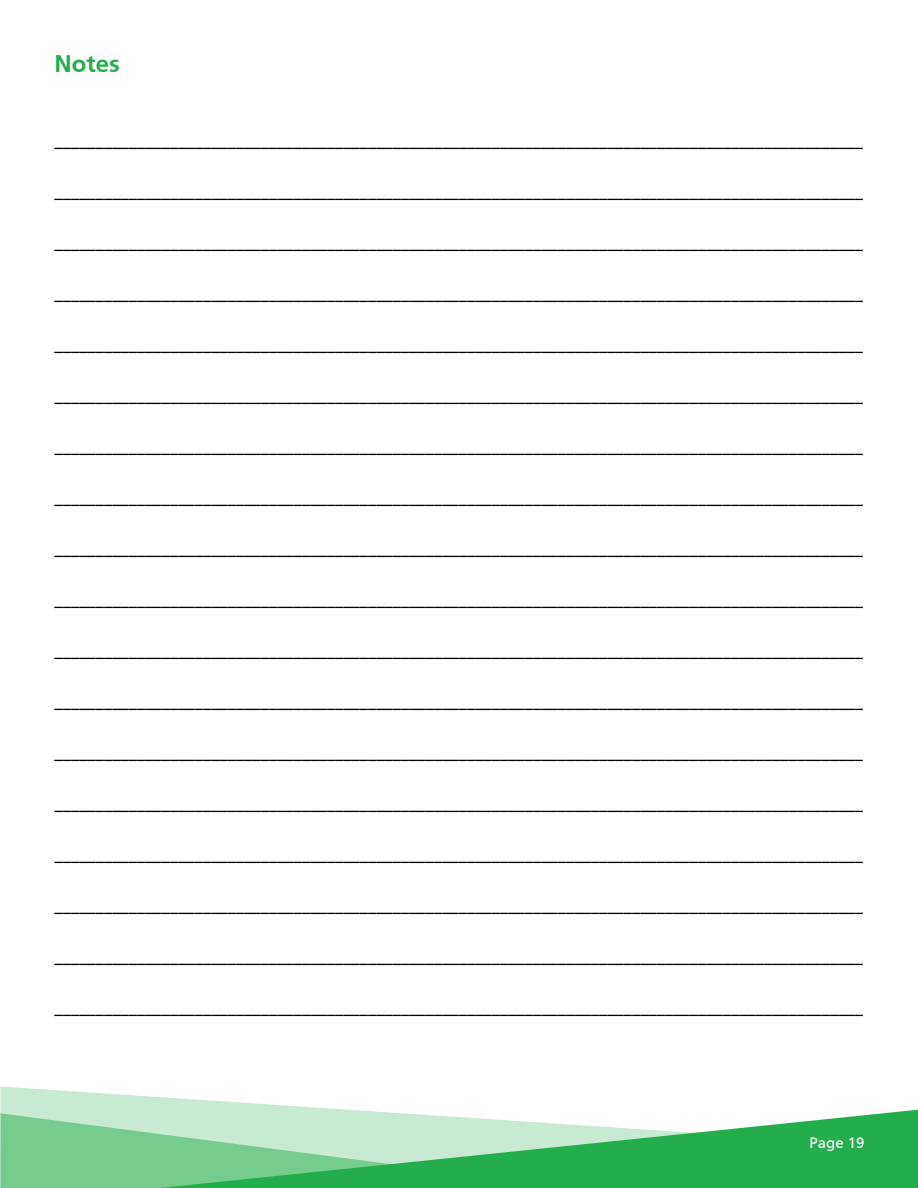
<style>
.page{position:relative;width:918px;height:1188px;background:#fff}
.page>*{position:absolute;margin:0;border:0;box-sizing:border-box;transform-origin:0 0}
.t1{font:700 24px "Articulate";color:#23ae4b}
.t2{font:16.5px "Articulate";color:#000}
.t3{font:15px "Articulate";color:#fff}
</style>
<div class="page">
<svg style="left:1px;top:1086px;width:917px;height:27px"></svg>
<svg style="left:1px;top:1113px;width:159px;height:75px;background:#80d097"></svg>
<svg style="left:0;top:1086px;width:1px;height:102px"></svg>
<svg style="left:160px;top:1110px;width:758px;height:78px;background:#72cb8b"></svg>
<h1 class="t1" style="left:55px;top:50px;width:67px">Notes</h1>
<p class="t2" style="left:55px;top:132px;width:810px">__________________________________________________________________________________________________</p>
<p class="t2" style="left:55px;top:183px;width:810px">__________________________________________________________________________________________________</p>
<p class="t2" style="left:55px;top:234px;width:810px">__________________________________________________________________________________________________</p>
<p class="t2" style="left:55px;top:285px;width:810px">__________________________________________________________________________________________________</p>
<p class="t2" style="left:55px;top:336px;width:810px">__________________________________________________________________________________________________</p>
<p class="t2" style="left:55px;top:387px;width:810px">__________________________________________________________________________________________________</p>
<p class="t2" style="left:55px;top:438px;width:810px">__________________________________________________________________________________________________</p>
<p class="t2" style="left:55px;top:489px;width:810px">__________________________________________________________________________________________________</p>
<p class="t2" style="left:55px;top:540px;width:810px">__________________________________________________________________________________________________</p>
<p class="t2" style="left:55px;top:591px;width:810px">__________________________________________________________________________________________________</p>
<p class="t2" style="left:55px;top:642px;width:810px">__________________________________________________________________________________________________</p>
<p class="t2" style="left:55px;top:693px;width:810px">__________________________________________________________________________________________________</p>
<p class="t2" style="left:55px;top:744px;width:810px">__________________________________________________________________________________________________</p>
<p class="t2" style="left:55px;top:795px;width:810px">__________________________________________________________________________________________________</p>
<p class="t2" style="left:55px;top:846px;width:810px">__________________________________________________________________________________________________</p>
<p class="t2" style="left:55px;top:897px;width:810px">__________________________________________________________________________________________________</p>
<p class="t2" style="left:55px;top:948px;width:810px">__________________________________________________________________________________________________</p>
<p class="t2" style="left:55px;top:999px;width:810px">__________________________________________________________________________________________________</p>
<p class="t3" style="left:810px;top:1134px;width:57px">Page 19</p>
</div>
